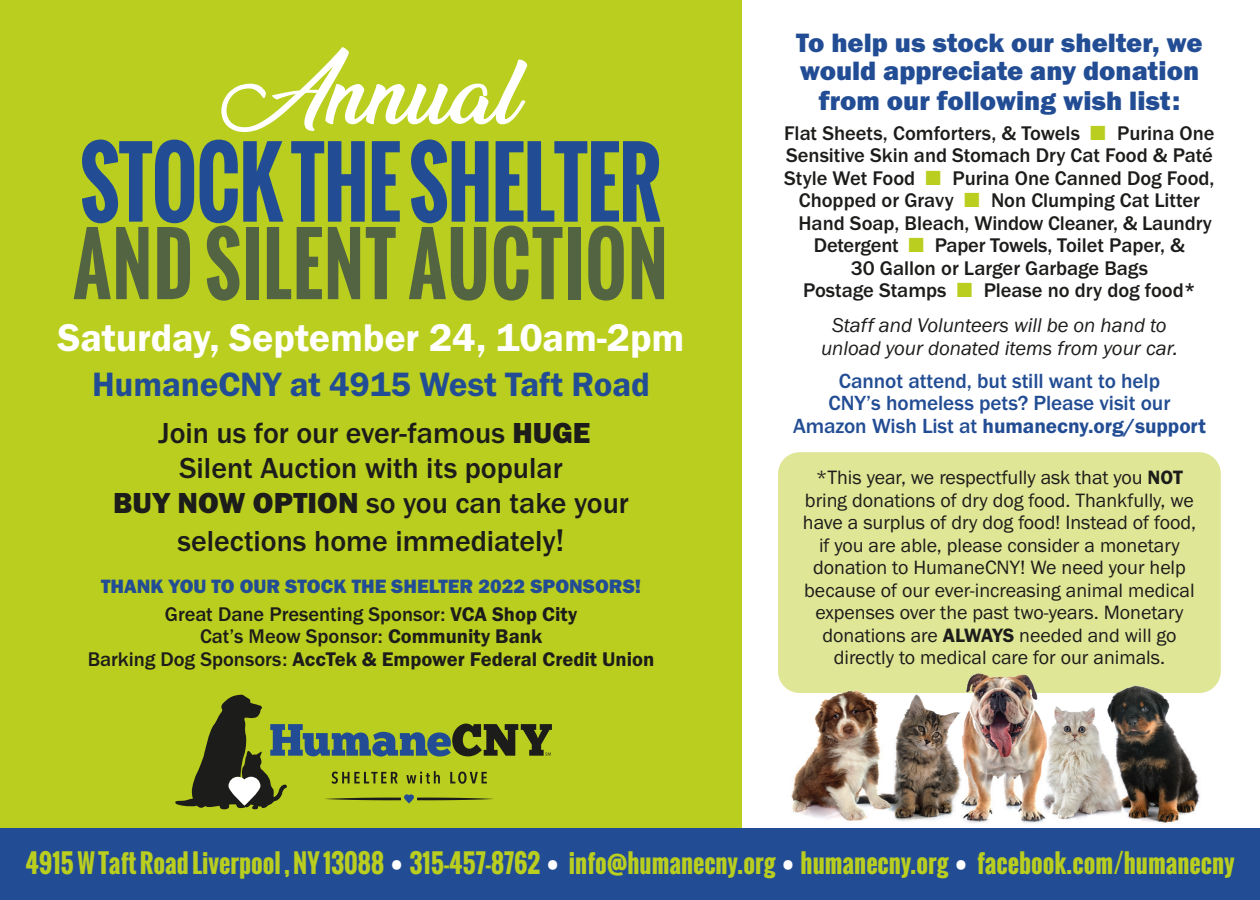
<style>
.page{position:relative;width:1260px;height:900px;background:#fff}
.page>*{position:absolute;margin:0;border:0;box-sizing:border-box;transform-origin:0 0}
.t1{font:700 91.5px "Oswald";letter-spacing:-.01em;color:#224d94;scale:.83 1}
.t2{font:700 82px "Oswald";letter-spacing:.02em;color:#536443;scale:.84 1}
.t3{font:900 80px "Ananda";letter-spacing:-.005em;color:#fff}
.t4{font:40px "Franklin Gothic URW Dem";letter-spacing:-.005em;color:#fff}
.t5{font:35px "Franklin Gothic URW Dem";letter-spacing:-.005em;color:#224d94}
.t6{font:500 30px/35.8px "Franklin Gothic URW";color:#1c1c1a;text-align:center}
.t7{font:27.5px/27.5px "Franklin Gothic URW Hea";color:#224d94}
.t8{font:700 25.75px "Oswald";color:#bace1f;scale:.95 1}
.t9{font:500 21.25px/22.5px "Franklin Gothic URW";letter-spacing:-.005em;color:#224d94;text-align:center}
.t10{font:21.25px "Franklin Gothic URW Dem";letter-spacing:-.005em;color:#224d94}
.t11{font:500 20.5px/22.5px "Franklin Gothic URW";color:#1c1c1a;text-align:center}
.t12{font:20.5px/22.5px "Franklin Gothic URW Boo Ita";letter-spacing:-.005em;color:#1c1c1a;text-align:center}
.t13{font:20.5px "Franklin Gothic URW Dem";color:#1c1c1a}
.t14{font:20px/22.5px "Franklin Gothic URW Boo";color:#1c1c1a;text-align:center}
.t15{font:20px "Franklin Gothic URW Hea";color:#224d94}
.s1{font-family:"Franklin Gothic URW Hea";font-weight:400}
.s2{font-size:32.5px}
.s3{font-family:"Franklin Gothic URW Dem";font-weight:400}
.s4{font-family:"Franklin Gothic URW";font-weight:500}
.s5{color:#bace1f}
.s6{font-family:"Franklin Gothic URW Dem"}
.s7{color:#fff}
</style>
<div class="page">
<div style="left:778px;top:452px;width:443px;height:241px;background:#dfe696;border-radius:22px"></div>
<img style="left:788px;top:673px;width:419px;height:151px">
<div style="left:0;top:0;width:742px;height:829px;background:#bace1f"></div>
<div style="left:0;top:828px;width:1260px;height:72px;background:#224d94"></div>
<svg style="left:175px;top:695px;width:377px;height:115px"></svg>
<h3 class="t3" style="left:223px;top:64px;width:297px">Annual</h3>
<h1 class="t1" style="left:80px;top:114px;width:701px">STOCK THE SHELTER</h1>
<h2 class="t2" style="left:73px;top:202px;width:709px">AND SILENT AUCTION</h2>
<h3 class="t4" style="left:58px;top:313px;width:628px">Saturday, September 24, 10am-2pm</h3>
<h3 class="t5" style="left:92px;top:363px;width:559px">HumaneCNY at 4915 West Taft Road</h3>
<h3 class="t6" style="left:113px;top:415px;width:517px">Join us for our ever-famous <span class="s1">HUGE<br></span>Silent Auction with its popular<br><span class="s1">BUY NOW OPTION</span> so you can take your selections home immediately<span class="s2">!</span></h3>
<p class="t15" style="left:101px;top:573px;width:542px">THANK YOU TO OUR STOCK THE SHELTER 2022 SPONSORS!</p>
<p class="t11" style="left:165px;top:602px;width:414px">Great Dane Presenting Sponsor: <span class="s3">VCA Shop City<br></span>Cat’s Meow Sponsor: <span class="s3">Community Bank</span></p>
<p class="t13" style="left:88px;top:647px;width:568px"><span class="s4">Barking Dog Sponsors:</span> AccTek &amp; Empower Federal Credit Union</p>
<h3 class="t7" style="left:796px;top:29px;width:408px">To help us stock our shelter, we would appreciate any donation</h3>
<h3 class="t7" style="left:819px;top:86px;width:362px">from our following wish list:</h3>
<p class="t11" style="left:784px;top:121px;width:432px">Flat Sheets, Comforters, &amp; Towels <span class="s5">■</span> Purina One Sensitive Skin and Stomach Dry Cat Food &amp; Paté Style Wet Food <span class="s5">■</span> Purina One Canned Dog Food, Chopped or Gravy <span class="s5">■</span> Non Clumping Cat Litter Hand Soap, Bleach, Window Cleaner, &amp; Laundry Detergent <span class="s5">■</span> Paper Towels, Toilet Paper, &amp;<br>30 Gallon or Larger Garbage Bags<br>Postage Stamps <span class="s5">■</span> Please no dry dog food*</p>
<p class="t12" style="left:821px;top:314px;width:358px">Staff and Volunteers will be on hand to unload your donated items from your car.</p>
<p class="t9" style="left:829px;top:369px;width:343px">Cannot attend, but still want to help<br>CNY’s homeless pets? Please visit our</p>
<p class="t10" style="left:793px;top:413px;width:414px"><span class="s4">Amazon Wish List at</span> humanecny.org/support</p>
<p class="t14" style="left:803px;top:466px;width:395px">*This year, we respectfully ask that you <span class="s6">NOT </span>bring donations of dry dog food. Thankfully, we have a surplus of dry dog food! Instead of food, if you are able, please consider a monetary donation to HumaneCNY! We need your help because of our ever-increasing animal medical expenses over the past two-years. Monetary donations are <span class="s6">ALWAYS</span> needed and will go directly to medical care for our animals.</p>
<p class="t8" style="left:26px;top:844px;width:1274px">4915 W Taft Road Liverpool , NY 13088 <span class="s7">•</span> 315-457-8762 <span class="s7">•</span> info@humanecny.org <span class="s7">•</span> humanecny.org <span class="s7">•</span> facebook.com/humanecny</p>
</div>
